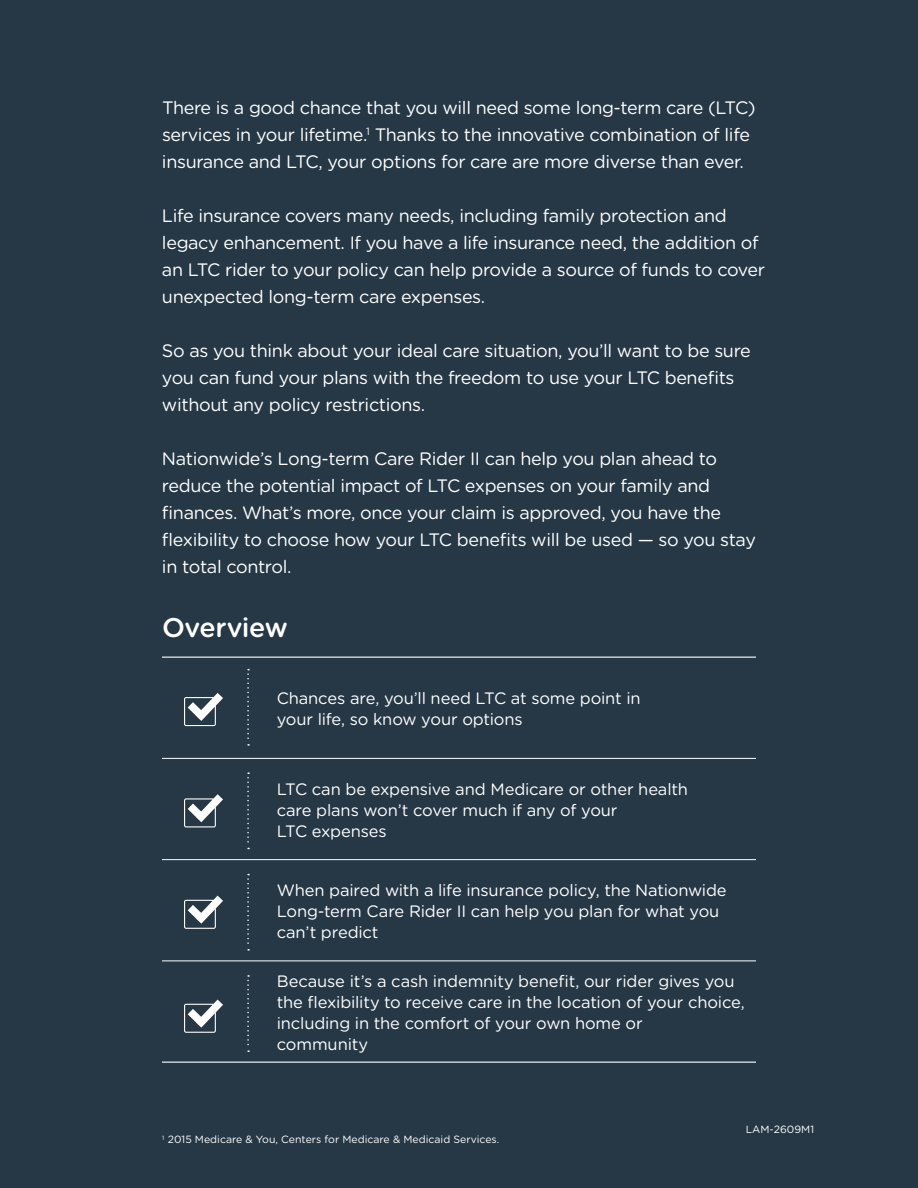
<style>
.page{position:relative;width:918px;height:1188px;background:#263746}
.page>*{position:absolute;margin:0;border:0;box-sizing:border-box;transform-origin:0 0}
.t1{font:500 27px "Gotham Rounded";letter-spacing:-.015em;color:#fff}
.t2{font:18px/27px "Gotham Rounded";letter-spacing:-.02em;color:#fff}
.t3{font:16.5px/21px "Gotham Rounded";letter-spacing:-.01em;color:#fff}
.t4{font:10.5px "Gotham Rounded";color:#fff}
</style>
<div class="page">
<hr style="left:162px;top:758px;width:108px;height:1px;background:#fff">
<hr style="left:270px;top:758px;width:486px;height:1px;background:#fff">
<hr style="left:162px;top:859px;width:108px;height:1px;background:#fff">
<hr style="left:270px;top:859px;width:486px;height:1px;background:#fff">
<hr style="left:162px;top:960px;width:108px;height:1px;background:#fff">
<hr style="left:270px;top:960px;width:486px;height:1px;background:#fff">
<hr style="left:162px;top:657px;width:108px;height:1px;background:#fff">
<hr style="left:270px;top:657px;width:486px;height:1px;background:#fff">
<hr style="left:162px;top:1062px;width:108px;height:1px;background:#fff">
<hr style="left:270px;top:1062px;width:486px;height:1px;background:#fff">
<svg style="left:247px;top:669px;width:2px;height:77px"></svg>
<svg style="left:247px;top:772px;width:2px;height:77px"></svg>
<svg style="left:247px;top:874px;width:2px;height:77px"></svg>
<svg style="left:247px;top:975px;width:2px;height:77px"></svg>
<svg style="left:184px;top:693px;width:39px;height:33px"></svg>
<svg style="left:184px;top:794px;width:39px;height:33px"></svg>
<svg style="left:184px;top:896px;width:39px;height:33px"></svg>
<svg style="left:184px;top:1000px;width:39px;height:33px"></svg>
<p class="t2" style="left:162px;top:93px;width:595px">There is a good chance that you will need some long-term care (LTC) services in your lifetime.<sup>1</sup> Thanks to the innovative combination of life insurance and LTC, your options for care are more diverse than ever.</p>
<p class="t2" style="left:162px;top:201px;width:605px">Life insurance covers many needs, including family protection and legacy enhancement. If you have a life insurance need, the addition of an LTC rider to your policy can help provide a source of funds to cover unexpected long-term care expenses.</p>
<p class="t2" style="left:162px;top:336px;width:590px">So as you think about your ideal care situation, you’ll want to be sure you can fund your plans with the freedom to use your LTC benefits without any policy restrictions.</p>
<p class="t2" style="left:162px;top:444px;width:595px">Nationwide’s Long-term Care Rider II can help you plan ahead to reduce the potential impact of LTC expenses on your family and finances. What’s more, once your claim is approved, you have the flexibility to choose how your LTC benefits will be used — so you stay in total control.</p>
<h1 class="t1" style="left:162px;top:608px;width:127px">Overview</h1>
<p class="t3" style="left:277px;top:687px;width:366px">Chances are, you’ll need LTC at some point in your life, so know your options</p>
<p class="t3" style="left:277px;top:778px;width:413px">LTC can be expensive and Medicare or other health care plans won’t cover much if any of your<br>LTC expenses</p>
<p class="t3" style="left:277px;top:879px;width:451px">When paired with a life insurance policy, the Nationwide<br>Long-term Care Rider II can help you plan for what you can’t predict</p>
<p class="t3" style="left:277px;top:970px;width:470px">Because it’s a cash indemnity benefit, our rider gives you the flexibility to receive care in the location of your choice, including in the comfort of your own home or<br>community</p>
<p class="t4" style="left:162px;top:1132px;width:339px"><sup>1</sup> 2015 Medicare &amp; You, Centers for Medicare &amp; Medicaid Services.</p>
<p class="t4" style="left:746px;top:1122px;width:70px">LAM-2609M1</p>
</div>
